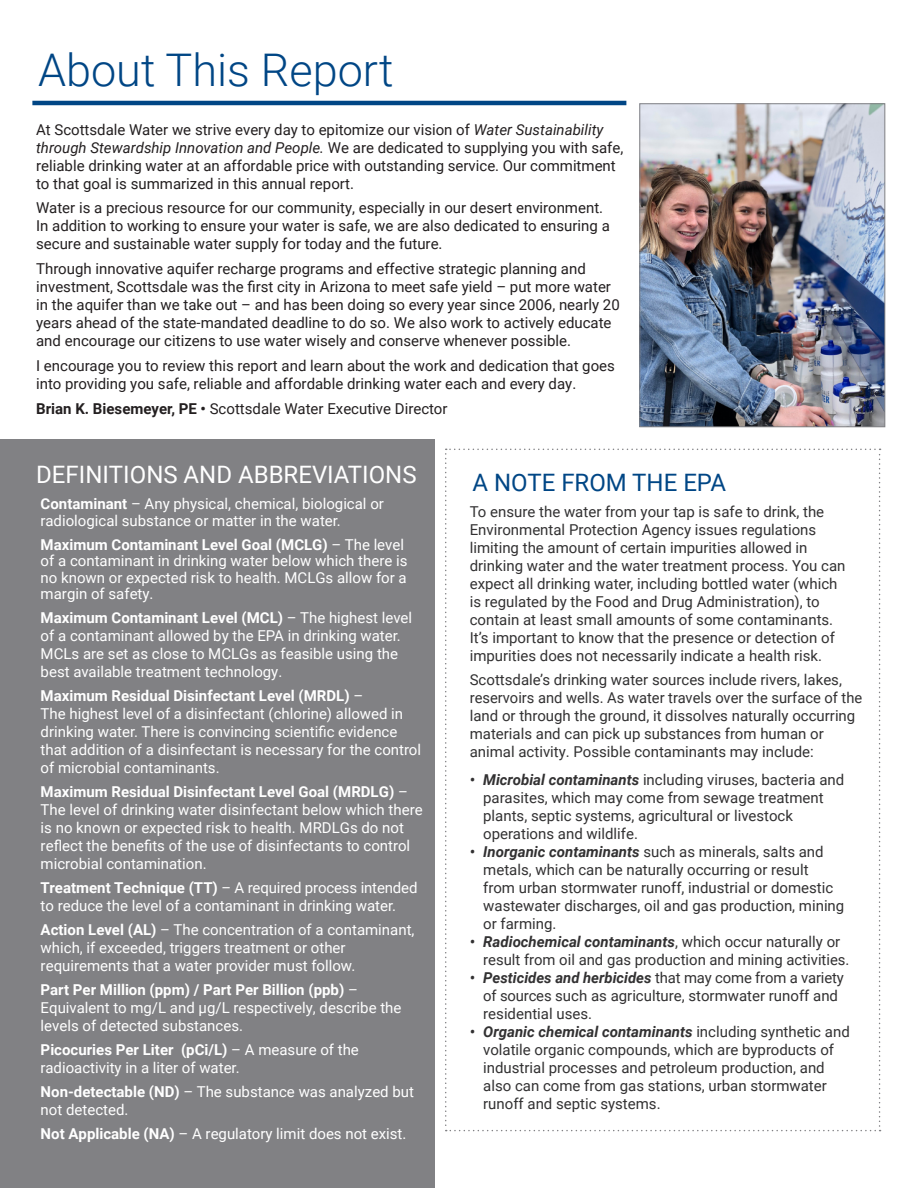
<style>
.page{position:relative;width:918px;height:1188px;background:#fff}
.page>*{position:absolute;margin:0;border:0;box-sizing:border-box;transform-origin:0 0}
.t1{font:300 45px "Roboto";color:#004685}
.body_text{font:24px "Roboto";color:#fff}
.body_text-2{font:24px "Roboto";color:#004685}
.body_text-3{font:15px/18px "Roboto";color:#323132}
.body_text-4{font:15px/18px "Roboto";color:#fff}
.t2{font:15px/18px "Roboto";color:#231f20}
.definitions{font:15px/16.5px "Roboto";color:#fff}
.s1{font-style:italic}
.s2{font-weight:700}
.s3{font-weight:700;font-style:italic}
</style>
<div class="page">
<div style="left:0;top:440px;width:435px;height:748px;background:#818184"></div>
<img style="left:641px;top:105px;width:242px;height:320px">
<div style="left:639px;top:103px;width:246px;height:324px;border:1px solid #818184"></div>
<svg style="left:445px;top:449px;width:436px;height:682px"></svg>
<hr style="left:32px;top:101px;width:594px;height:4px;background:#004685">
<p class="t1" style="left:38px;top:39px;width:357px">About This Report</p>
<p class="t2" style="left:36px;top:120px;width:589px">At Scottsdale Water we strive every day to epitomize our vision of <span class="s1">Water Sustainability through Stewardship Innovation and People.</span> We are dedicated to supplying you with safe, reliable drinking water at an affordable price with outstanding service. Our commitment to that goal is summarized in this annual report.</p>
<p class="t2" style="left:36px;top:198px;width:575px">Water is a precious resource for our community, especially in our desert environment.<br>In addition to working to ensure your water is safe, we are also dedicated to ensuring a secure and sustainable water supply for today and the future.</p>
<p class="t2" style="left:36px;top:259px;width:585px">Through innovative aquifer recharge programs and effective strategic planning and investment, Scottsdale was the first city in Arizona to meet safe yield – put more water in the aquifer than we take out – and has been doing so every year since 2006, nearly 20 years ahead of the state-mandated deadline to do so. We also work to actively educate and encourage our citizens to use water wisely and conserve whenever possible.</p>
<p class="t2" style="left:36px;top:356px;width:580px">I encourage you to review this report and learn about the work and dedication that goes into providing you safe, reliable and affordable drinking water each and every day.</p>
<p class="t2" style="left:36px;top:399px;width:413px"><span class="s2">Brian K. Biesemeyer, PE •</span> Scottsdale Water Executive Director</p>
<p class="body_text" style="left:36px;top:458px;width:382px">DEFINITIONS AND ABBREVIATIONS</p>
<p class="definitions" style="left:41px;top:495px;width:345px"><span class="s2">Contaminant</span> – Any physical, chemical, biological or radiological substance or matter in the water.</p>
<p class="definitions" style="left:41px;top:536px;width:368px"><span class="s2">Maximum Contaminant Level Goal (MCLG)</span> – The level of a contaminant in drinking water below which there is no known or expected risk to health. MCLGs allow for a margin of safety.</p>
<p class="body_text-4" style="left:41px;top:608px;width:373px"><span class="s2">Maximum Contaminant Level (MCL)</span> – The highest level of a contaminant allowed by the EPA in drinking water.<br>MCLs are set as close to MCLGs as feasible using the best available treatment technology.</p>
<p class="body_text-4" style="left:41px;top:686px;width:382px"><span class="s2">Maximum Residual Disinfectant Level (MRDL)</span> –<br>The highest level of a disinfectant (chlorine) allowed in drinking water. There is convincing scientific evidence that addition of a disinfectant is necessary for the control of microbial contaminants.</p>
<p class="body_text-4" style="left:41px;top:782px;width:384px"><span class="s2">Maximum Residual Disinfectant Level Goal (MRDLG)</span> – The level of drinking water disinfectant below which there is no known or expected risk to health. MRDLGs do not reflect the benefits of the use of disinfectants to control microbial contamination.</p>
<p class="body_text-4" style="left:41px;top:878px;width:378px"><span class="s2">Treatment Technique (TT)</span> – A required process intended to reduce the level of a contaminant in drinking water.</p>
<p class="body_text-4" style="left:41px;top:920px;width:375px"><span class="s2">Action Level (AL)</span> – The concentration of a contaminant, which, if exceeded, triggers treatment or other requirements that a water provider must follow.</p>
<p class="body_text-4" style="left:41px;top:980px;width:362px"><span class="s2">Part Per Million (ppm) / Part Per Billion (ppb)</span> –<br>Equivalent to mg/L and µg/L respectively, describe the levels of detected substances.</p>
<p class="body_text-4" style="left:41px;top:1040px;width:320px"><span class="s2">Picocuries Per Liter (pCi/L)</span> – A measure of the radioactivity in a liter of water.</p>
<p class="body_text-4" style="left:41px;top:1082px;width:375px"><span class="s2">Non-detectable (ND)</span> – The substance was analyzed but not detected.</p>
<p class="body_text-4" style="left:41px;top:1124px;width:367px"><span class="s2">Not Applicable (NA)</span> – A regulatory limit does not exist.</p>
<p class="body_text-2" style="left:473px;top:466px;width:255px">A NOTE FROM THE EPA</p>
<p class="body_text-3" style="left:470px;top:502px;width:377px">To ensure the water from your tap is safe to drink, the Environmental Protection Agency issues regulations limiting the amount of certain impurities allowed in drinking water and the water treatment process. You can expect all drinking water, including bottled water (which is regulated by the Food and Drug Administration), to contain at least small amounts of some contaminants.<br>It’s important to know that the presence or detection of impurities does not necessarily indicate a health risk.</p>
<p class="body_text-3" style="left:470px;top:671px;width:394px">Scottsdale’s drinking water sources include rivers, lakes, reservoirs and wells. As water travels over the surface of the land or through the ground, it dissolves naturally occurring materials and can pick up substances from human or animal activity. Possible contaminants may include:</p>
<p class="body_text-3" style="left:483px;top:770px;width:363px;text-indent:-14px"><span class="s3">• Microbial contaminants</span> including viruses, bacteria and parasites, which may come from sewage treatment plants, septic systems, agricultural or livestock operations and wildlife.</p>
<p class="body_text-3" style="left:483px;top:842px;width:363px;text-indent:-14px"><span class="s3">• Inorganic contaminants</span> such as minerals, salts and metals, which can be naturally occurring or result from urban stormwater runoff, industrial or domestic wastewater discharges, oil and gas production, mining or farming.</p>
<p class="body_text-3" style="left:483px;top:932px;width:368px;text-indent:-14px"><span class="s3">• Radiochemical contaminants</span>, which occur naturally or result from oil and gas production and mining activities.</p>
<p class="body_text-3" style="left:483px;top:968px;width:362px;text-indent:-14px"><span class="s3">• Pesticides and herbicides</span> that may come from a variety of sources such as agriculture, stormwater runoff and residential uses.</p>
<p class="body_text-3" style="left:483px;top:1022px;width:368px;text-indent:-14px"><span class="s3">• Organic chemical contaminants</span> including synthetic and volatile organic compounds, which are byproducts of industrial processes and petroleum production, and also can come from gas stations, urban stormwater runoff and septic systems.</p>
</div>
